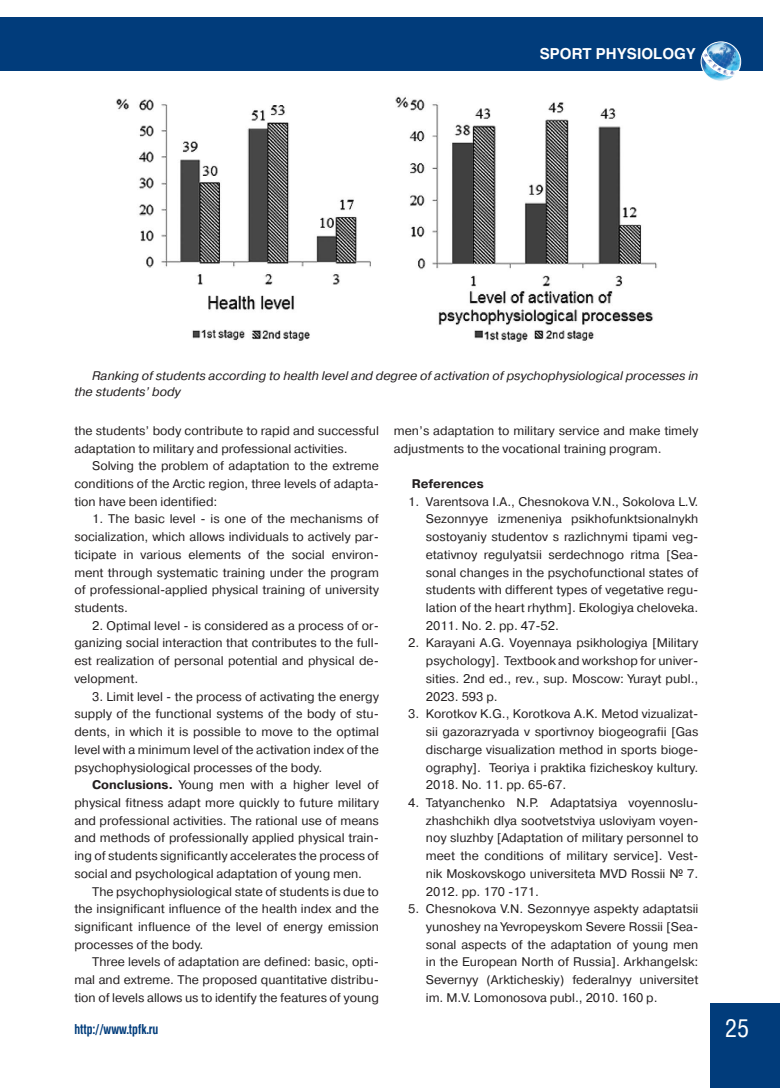
<style>
.page{position:relative;width:780px;height:1088px;background:#fff}
.page>*{position:absolute;margin:0;border:0;box-sizing:border-box;transform-origin:0 0}
.t1{font:25px "Helios Cond C";color:#fff}
.t2{font:700 15px "Helios C";color:#fff}
.t3{font:700 13.75px "Helios Cond C";color:#013c7b;scale:.91 1}
.ОСНОВНОЙ_ТЕКСТ{font:12.5px/17.8px "Pragmatica C";color:#231f20;text-align:justify}
.ОСНОВНОЙ_ТЕКСТ-2{font:italic 12.5px/16.2px "Pragmatica C";color:#231f20}
.ОСНОВНОЙ_ТЕКСТ-3{font:700 12.5px "Pragmatica C";color:#231f20}
.s1{font-weight:700}
</style>
<div class="page">
<div style="left:710px;top:1003px;width:70px;height:85px;background:#013c7b"></div>
<div style="left:0;top:18px;width:762px;height:53px;background:#013c7b"></div>
<img style="left:116px;top:96px;width:541px;height:246px">
<img style="left:708px;top:42px;width:34px;height:38px">
<div style="left:701px;top:42px;width:39px;height:39px;border:1px solid #fff;border-radius:50%"></div>
<svg style="left:701px;top:46px;width:39px;height:33px"></svg>
<p class="t2" style="left:539px;top:45px;width:158px">SPORT PHYSIOLOGY</p>
<p class="ОСНОВНОЙ_ТЕКСТ-2" style="left:74px;top:368px;width:625px;text-indent:18px">Ranking of students according to health level and degree of activation of psychophysiological processes in the students’ body</p>
<p class="ОСНОВНОЙ_ТЕКСТ" style="left:74px;top:422px;width:306px">the students’ body contribute to rapid and successful adaptation to military and professional activities.</p>
<p class="ОСНОВНОЙ_ТЕКСТ" style="left:74px;top:457px;width:306px;text-indent:18px">Solving the problem of adaptation to the extreme conditions of the Arctic region, three levels of adapta&shy;tion have been identified:</p>
<p class="ОСНОВНОЙ_ТЕКСТ" style="left:74px;top:510px;width:306px;text-indent:18px">1. The basic level - is one of the mechanisms of socialization, which allows individuals to actively par&shy;ticipate in various elements of the social environ&shy;ment through systematic training under the program of professional-applied physical training of university students.</p>
<p class="ОСНОВНОЙ_ТЕКСТ" style="left:74px;top:617px;width:306px;text-indent:18px">2. Optimal level - is considered as a process of or&shy;ganizing social interaction that contributes to the full&shy;est realization of personal potential and physical de&shy;velopment.</p>
<p class="ОСНОВНОЙ_ТЕКСТ" style="left:74px;top:687px;width:306px;text-indent:18px">3. Limit level - the process of activating the energy supply of the functional systems of the body of stu&shy;dents, in which it is possible to move to the optimal level with a minimum level of the activation index of the psychophysiological processes of the body.</p>
<p class="ОСНОВНОЙ_ТЕКСТ" style="left:74px;top:776px;width:306px;text-indent:18px"><span class="s1">Conclusions.</span> Young men with a higher level of physical fitness adapt more quickly to future military and professional activities. The rational use of means and methods of professionally applied physical train&shy;ing of students significantly accelerates the process of social and psychological adaptation of young men.</p>
<p class="ОСНОВНОЙ_ТЕКСТ" style="left:74px;top:882px;width:306px;text-indent:18px">The psychophysiological state of students is due to the insignificant influence of the health index and the significant influence of the level of energy emission processes of the body.</p>
<p class="ОСНОВНОЙ_ТЕКСТ" style="left:74px;top:953px;width:306px;text-indent:18px">Three levels of adaptation are defined: basic, opti&shy;mal and extreme. The proposed quantitative distribu&shy;tion of levels allows us to identify the features of young</p>
<p class="ОСНОВНОЙ_ТЕКСТ" style="left:394px;top:422px;width:306px">men’s adaptation to military service and make timely adjustments to the vocational training program.</p>
<p class="ОСНОВНОЙ_ТЕКСТ-3" style="left:411px;top:477px;width:74px">References</p>
<p class="ОСНОВНОЙ_ТЕКСТ" style="left:426px;top:493px;width:274px;text-indent:-18px">1. Varentsova I.A., Chesnokova V.N., Sokolova L.V.<br>Sezonnyye izmeneniya psikhofunktsionalnykh sostoyaniy studentov s razlichnymi tipami veg&shy;etativnoy regulyatsii serdechnogo ritma [Sea&shy;sonal changes in the psychofunctional states of students with different types of vegetative regu&shy;lation of the heart rhythm]. Ekologiya cheloveka.<br>2011. No. 2. pp. 47-52.</p>
<p class="ОСНОВНОЙ_ТЕКСТ" style="left:426px;top:634px;width:274px;text-indent:-18px">2. Karayani A.G. Voyennaya psikhologiya [Military psychology]. Textbook and workshop for univer&shy;sities. 2nd ed., rev., sup. Moscow: Yurayt publ., 2023. 593 p.</p>
<p class="ОСНОВНОЙ_ТЕКСТ" style="left:426px;top:705px;width:274px;text-indent:-18px">3. Korotkov K.G., Korotkova A.K. Metod vizualizat&shy;sii gazorazryada v sportivnoy biogeografii [Gas discharge visualization method in sports bioge&shy;ography]. Teoriya i praktika fizicheskoy kultury.<br>2018. No. 11. pp. 65-67.</p>
<p class="ОСНОВНОЙ_ТЕКСТ" style="left:426px;top:794px;width:274px;text-indent:-18px">4. Tatyanchenko N.P. Adaptatsiya voyennoslu&shy;zhashchikh dlya sootvetstviya usloviyam voyen&shy;noy sluzhby [Adaptation of military personnel to meet the conditions of military service]. Vest&shy;nik Moskovskogo universiteta MVD Rossii № 7.<br>2012. pp. 170 -171.</p>
<p class="ОСНОВНОЙ_ТЕКСТ" style="left:426px;top:900px;width:274px;text-indent:-18px">5. Chesnokova V.N. Sezonnyye aspekty adaptatsii yunoshey na Yevropeyskom Severe Rossii [Sea&shy;sonal aspects of the adaptation of young men in the European North of Russia]. Arkhangelsk:<br>Severnyy (Arkticheskiy) federalnyy universitet im. M.V. Lomonosova publ., 2010. 160 p.</p>
<p class="t3" style="left:74px;top:1021px;width:94px">http://www.tpfk.ru</p>
<h1 class="t1" style="left:725px;top:1012px;width:26px">25</h1>
</div>
